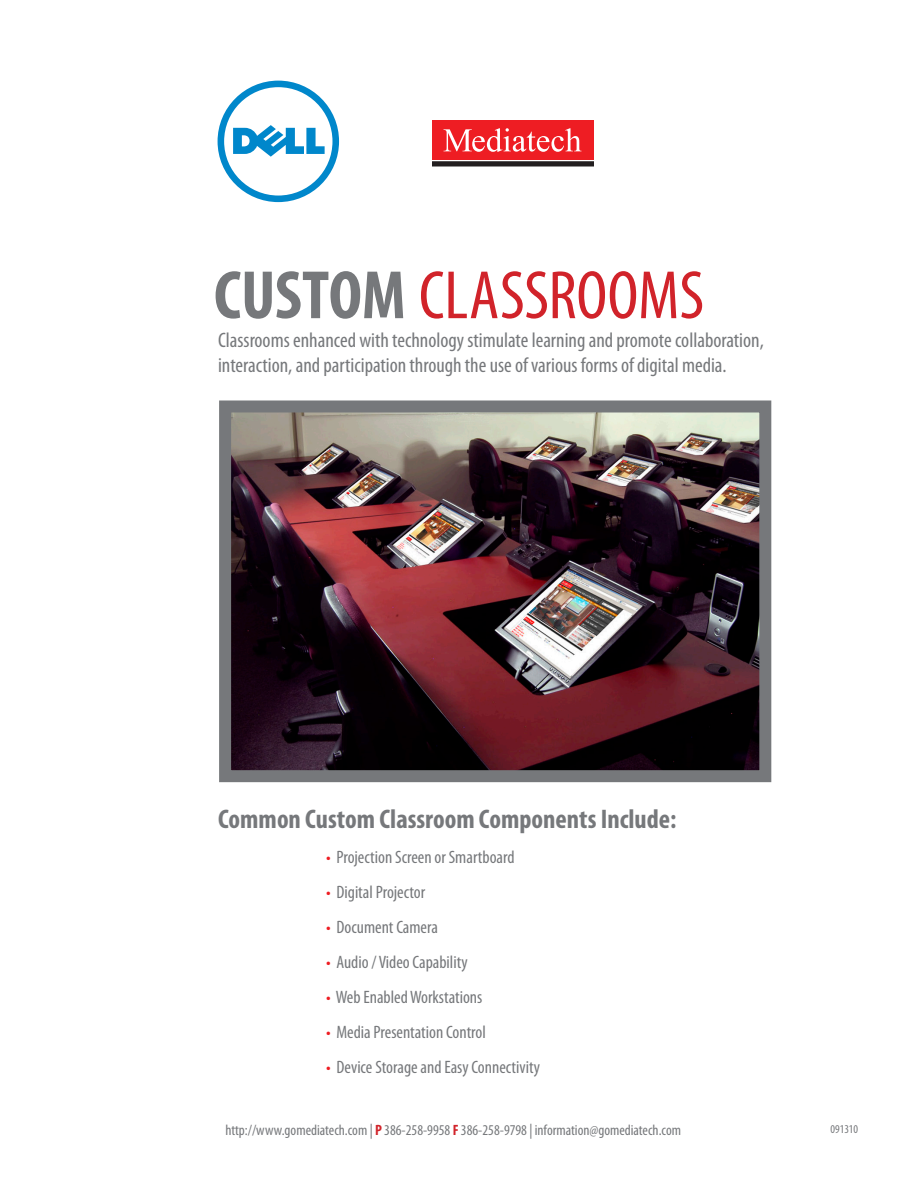
<style>
.page{position:relative;width:918px;height:1188px;background:#fff}
.page>*{position:absolute;margin:0;border:0;box-sizing:border-box;transform-origin:0 0}
.t1{font:condensed 69px "Myriad Pro";letter-spacing:-.005em;color:#d1232a}
.t2{font:700 condensed 27px "Myriad Pro";color:#76787b}
.t3{font:condensed 21px/25.2px "Myriad Pro";color:#76787b}
.t4{font:condensed 18px "Myriad Pro";color:#76787b}
.t5{font:condensed 15px "Myriad Pro";color:#76787b}
.t6{font:condensed 12px "Myriad Pro";color:#76787b}
.s1{font-weight:700;color:#76787b}
.s2{color:#ee1d23}
.s3{font-weight:700;color:#d1232a}
</style>
<div class="page">
<img style="left:232px;top:413px;width:526px;height:356px">
<div style="left:219px;top:400px;width:552px;height:382px;border:12px solid #76787b"></div>
<div style="left:432px;top:121px;width:162px;height:39px;background:#ee1d23"></div>
<div style="left:432px;top:161px;width:162px;height:5px;background:#231f20"></div>
<svg style="left:444px;top:128px;width:138px;height:24px"></svg>
<svg style="left:218px;top:81px;width:121px;height:121px"></svg>
<p class="t1" style="left:214px;top:254px;width:492px"><span class="s1">CUSTOM</span> CLASSROOMS</p>
<p class="t3" style="left:218px;top:327px;width:547px">Classrooms enhanced with technology stimulate learning and promote collaboration, interaction, and participation through the use of various forms of digital media.</p>
<p class="t2" style="left:218px;top:802px;width:460px">Common Custom Classroom Components Include:</p>
<p class="t4" style="left:326px;top:846px;width:190px"><span class="s2">•</span> Projection Screen or Smartboard</p>
<p class="t4" style="left:326px;top:881px;width:101px"><span class="s2">•</span> Digital Projector</p>
<p class="t4" style="left:326px;top:916px;width:113px"><span class="s2">•</span> Document Camera</p>
<p class="t4" style="left:326px;top:951px;width:143px"><span class="s2">•</span> Audio / Video Capability</p>
<p class="t4" style="left:326px;top:986px;width:158px"><span class="s2">•</span> Web Enabled Workstations</p>
<p class="t4" style="left:326px;top:1021px;width:161px"><span class="s2">•</span> Media Presentation Control</p>
<p class="t4" style="left:326px;top:1056px;width:215px"><span class="s2">•</span> Device Storage and Easy Connectivity</p>
<p class="t5" style="left:225px;top:1121px;width:457px">http://www.gomediatech.com | <span class="s3">P</span> 386-258-9958 <span class="s3">F</span> 386-258-9798 | information@gomediatech.com</p>
<p class="t6" style="left:830px;top:1122px;width:29px">091310</p>
</div>
